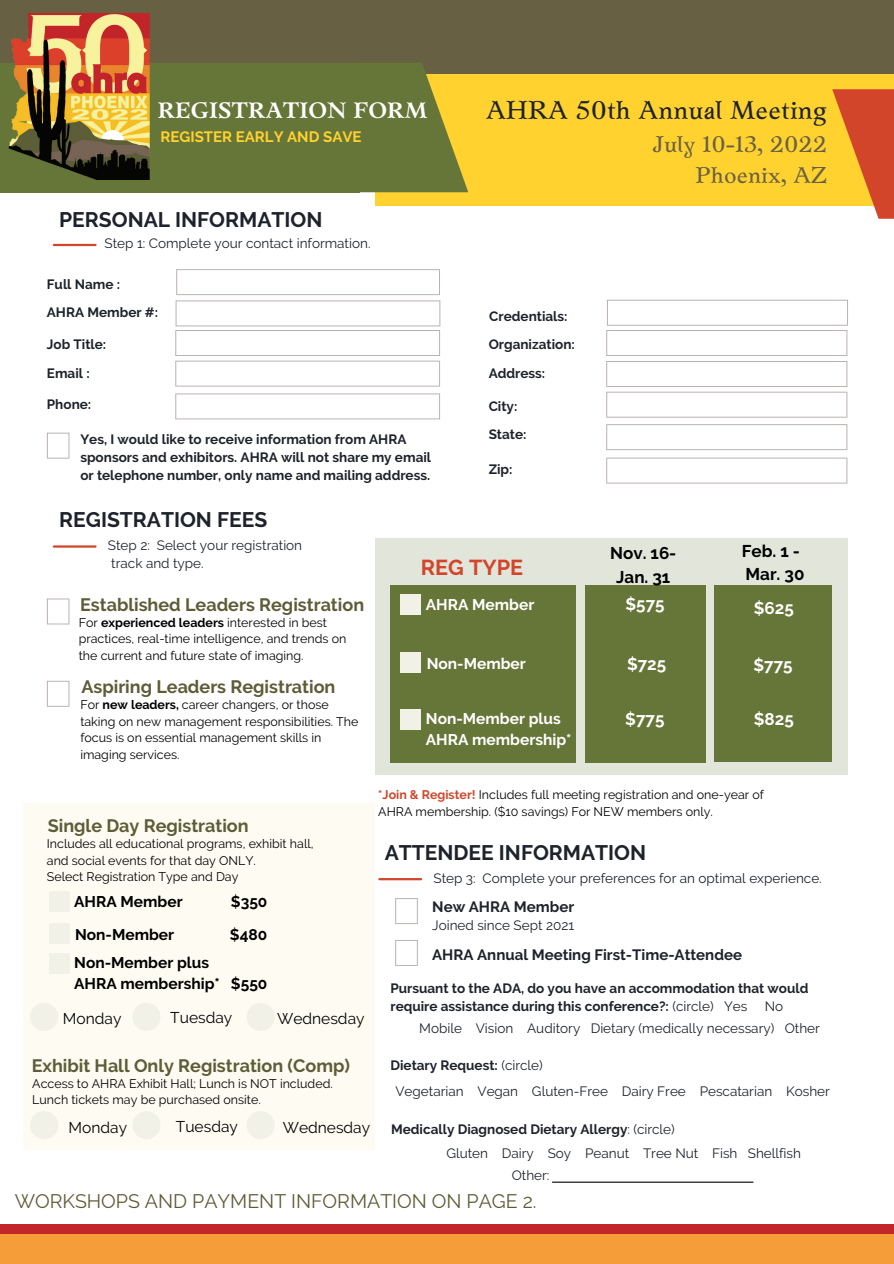
<style>
.page{position:relative;width:894px;height:1264px;background:#fff}
.page>*{position:absolute;margin:0;border:0;box-sizing:border-box;transform-origin:0 0}
.t1{font:25.65px "Zenaida";color:#1e232b}
.t2{font:22.65px "Zenaida";color:#686043}
.t3{font:700 22.05px "Zenaida";color:#fff}
.t4{font:700 21.6px "Raleway";color:#d2452b}
.t5{font:700 21px "Raleway";color:#1e232b}
.t6{font:19.5px "Raleway";color:#5c5d38}
.t7{font:700 18px "Raleway";color:#5c5d38}
.t8{font:700 16.95px/23.7px "Raleway";color:#000}
.t9{font:700 16.95px "Raleway";color:#fff}
.t10{font:15.6px "Raleway";color:#000}
.t11{font:700 15.45px "Raleway";color:#000}
.t12{font:700 15.45px/21.5px "Raleway";color:#fff}
.t13{font:700 15px "Raleway";color:#1e232b}
.t14{font:700 15px "Raleway";color:#ffd230}
.t15{font:700 13.5px/18px "Raleway";color:#1e232b}
.t16{font:13.5px "Raleway";color:#1e232b}
.t17{font:12.45px/16.6px "Raleway";color:#000}
.s1{font-weight:700}
.s2{font-weight:700;color:#d2452b}
.s3{font-weight:400}
</style>
<div class="page">
<div style="left:0;top:1223px;width:893px;height:15px;background:#c2252a"></div>
<div style="left:0;top:1234px;width:893px;height:29px;background:#f59e39"></div>
<div style="left:0;top:0;width:893px;height:175px;background:#686043"></div>
<div style="left:375px;top:74px;width:518px;height:132px;background:#ffd230"></div>
<hr style="left:54px;top:545px;width:41px;height:2px;background:#d2452b">
<div style="left:0;top:63px;width:359px;height:129px;background:#667538"></div>
<svg style="left:359px;top:63px;width:109px;height:129px"></svg>
<hr style="left:54px;top:244px;width:41px;height:2px;background:#d2452b">
<svg style="left:175px;top:393px;width:265px;height:26px"></svg>
<svg style="left:606px;top:300px;width:241px;height:117px"></svg>
<svg style="left:606px;top:424px;width:241px;height:26px"></svg>
<svg style="left:606px;top:457px;width:241px;height:26px"></svg>
<img style="left:8px;top:14px;width:142px;height:165px">
<svg style="left:832px;top:89px;width:61px;height:130px"></svg>
<svg style="left:175px;top:269px;width:265px;height:117px"></svg>
<svg style="left:47px;top:432px;width:22px;height:26px"></svg>
<div style="left:375px;top:537px;width:472px;height:237px;background:#e2e5da"></div>
<div style="left:390px;top:585px;width:186px;height:178px;background:#667538"></div>
<div style="left:584px;top:585px;width:121px;height:178px;background:#667538"></div>
<div style="left:714px;top:585px;width:117px;height:177px;background:#667538"></div>
<svg style="left:47px;top:598px;width:22px;height:26px"></svg>
<svg style="left:47px;top:680px;width:22px;height:26px"></svg>
<div style="left:400px;top:594px;width:21px;height:20px;background:#f2f1e8"></div>
<div style="left:400px;top:652px;width:21px;height:21px;background:#f2f1e8"></div>
<div style="left:400px;top:709px;width:21px;height:20px;background:#f2f1e8"></div>
<div style="left:23px;top:803px;width:351px;height:347px;background:#fefcf2"></div>
<div style="left:30px;top:1111px;width:28px;height:28px;background:#f2f1e8;border-radius:50%"></div>
<div style="left:132px;top:1111px;width:28px;height:28px;background:#f2f1e8;border-radius:50%"></div>
<div style="left:246px;top:1111px;width:28px;height:28px;background:#f2f1e8;border-radius:50%"></div>
<div style="left:49px;top:891px;width:20px;height:20px;background:#f2f1e8"></div>
<div style="left:49px;top:923px;width:20px;height:21px;background:#f2f1e8"></div>
<div style="left:49px;top:953px;width:20px;height:20px;background:#f2f1e8"></div>
<div style="left:30px;top:1002px;width:28px;height:28px;background:#f2f1e8;border-radius:50%"></div>
<div style="left:132px;top:1002px;width:28px;height:28px;background:#f2f1e8;border-radius:50%"></div>
<div style="left:246px;top:1002px;width:28px;height:28px;background:#f2f1e8;border-radius:50%"></div>
<hr style="left:379px;top:878px;width:42px;height:2px;background:#d2452b">
<svg style="left:395px;top:898px;width:22px;height:26px"></svg>
<svg style="left:395px;top:940px;width:22px;height:25px"></svg>
<hr style="left:552px;top:1181px;width:200px;height:1px;background:#000">
<p class="t3" style="left:158px;top:96px;width:271px">REGISTRATION FORM</p>
<p class="t14" style="left:160px;top:127px;width:202px">REGISTER EARLY AND SAVE</p>
<p class="t5" style="left:59px;top:207px;width:265px">PERSONAL INFORMATION</p>
<p class="t16" style="left:105px;top:236px;width:267px">Step 1: Complete your contact information.</p>
<p class="t15" style="left:47px;top:275px;width:75px">Full Name :</p>
<p class="t15" style="left:47px;top:304px;width:113px">AHRA Member #:</p>
<p class="t15" style="left:47px;top:335px;width:61px">Job Title:</p>
<p class="t15" style="left:47px;top:364px;width:44px">Email :</p>
<p class="t15" style="left:47px;top:395px;width:46px">Phone:</p>
<p class="t15" style="left:80px;top:430px;width:352px">Yes, I would like to receive information from AHRA sponsors and exhibitors. AHRA will not share my email or telephone number, only name and mailing address.</p>
<p class="t5" style="left:59px;top:507px;width:209px">REGISTRATION FEES</p>
<p class="t1" style="left:486px;top:94px;width:342px">AHRA 50th Annual Meeting</p>
<p class="t2" style="left:652px;top:129px;width:176px">July 10-13, 2022</p>
<p class="t2" style="left:695px;top:161px;width:133px">Phoenix, AZ</p>
<p class="t15" style="left:489px;top:307px;width:80px">Credentials:</p>
<p class="t15" style="left:488px;top:335px;width:88px">Organization:</p>
<p class="t15" style="left:488px;top:364px;width:58px">Address:</p>
<p class="t15" style="left:488px;top:397px;width:30px">City:</p>
<p class="t15" style="left:488px;top:425px;width:39px">State:</p>
<p class="t15" style="left:488px;top:460px;width:25px">Zip:</p>
<p class="t16" style="left:108px;top:537px;width:196px">Step 2: Select your registration</p>
<p class="t16" style="left:111px;top:555px;width:94px">track and type.</p>
<p class="t4" style="left:421px;top:554px;width:104px">REG TYPE</p>
<p class="t8" style="left:610px;top:541px;width:68px">Nov. 16-</p>
<p class="t8" style="left:616px;top:565px;width:55px">Jan. 31</p>
<p class="t8" style="left:741px;top:538px;width:64px">Feb. 1 -<br>Mar. 30</p>
<p class="t7" style="left:80px;top:593px;width:285px">Established Leaders Registration</p>
<p class="t17" style="left:79px;top:614px;width:269px">For <span class="s1">experienced leaders</span> interested in best practices, real-time intelligence, and trends on the current and future state of imaging.</p>
<p class="t7" style="left:81px;top:676px;width:255px">Aspiring Leaders Registration</p>
<p class="t17" style="left:80px;top:696px;width:279px">For <span class="s1">new leaders,</span> career changers, or those taking on new management responsibilities. The focus is on essential management skills in imaging services.</p>
<p class="t12" style="left:426px;top:594px;width:110px">AHRA Member</p>
<p class="t12" style="left:426px;top:652px;width:101px">Non-Member</p>
<p class="t12" style="left:426px;top:707px;width:147px">Non-Member plus<br>AHRA membership*</p>
<p class="t9" style="left:625px;top:594px;width:41px">$575</p>
<p class="t9" style="left:626px;top:654px;width:41px">$725</p>
<p class="t9" style="left:625px;top:709px;width:41px">$775</p>
<p class="t9" style="left:753px;top:598px;width:42px">$625</p>
<p class="t9" style="left:753px;top:655px;width:41px">$775</p>
<p class="t9" style="left:753px;top:708px;width:41px">$825</p>
<p class="t7" style="left:48px;top:814px;width:202px">Single Day Registration</p>
<p class="t17" style="left:47px;top:835px;width:268px">Includes all educational programs, exhibit hall, and social events for that day ONLY.</p>
<p class="t17" style="left:47px;top:868px;width:193px">Select Registration Type and Day</p>
<p class="t11" style="left:74px;top:892px;width:110px">AHRA Member</p>
<p class="t11" style="left:231px;top:892px;width:38px">$350</p>
<p class="t11" style="left:75px;top:925px;width:101px">Non-Member</p>
<p class="t11" style="left:230px;top:925px;width:39px">$480</p>
<p class="t11" style="left:74px;top:953px;width:136px">Non-Member plus</p>
<p class="t11" style="left:74px;top:974px;width:195px">AHRA membership* $550</p>
<p class="t10" style="left:63px;top:1008px;width:60px">Monday</p>
<p class="t10" style="left:170px;top:1007px;width:64px">Tuesday</p>
<p class="t10" style="left:277px;top:1008px;width:89px">Wednesday</p>
<p class="t7" style="left:32px;top:1054px;width:320px">Exhibit Hall Only Registration (Comp)</p>
<p class="t17" style="left:32px;top:1074px;width:302px">Access to AHRA Exhibit Hall; Lunch is NOT included.<br>Lunch tickets may be purchased onsite.</p>
<p class="t10" style="left:69px;top:1118px;width:60px">Monday</p>
<p class="t10" style="left:176px;top:1117px;width:64px">Tuesday</p>
<p class="t10" style="left:283px;top:1118px;width:89px">Wednesday</p>
<p class="t17" style="left:378px;top:786px;width:387px"><span class="s2">*Join &amp; Register!</span> Includes full meeting registration and one-year of<br>AHRA membership. ($10 savings) For NEW members only.</p>
<p class="t5" style="left:384px;top:840px;width:263px">ATTENDEE INFORMATION</p>
<p class="t16" style="left:433px;top:869px;width:390px">Step 3: Complete your preferences for an optimal experience.</p>
<p class="t13" style="left:432px;top:898px;width:143px">New AHRA Member</p>
<p class="t16" style="left:432px;top:917px;width:143px">Joined since Sept 2021</p>
<p class="t13" style="left:432px;top:945px;width:311px">AHRA Annual Meeting First-Time-Attendee</p>
<p class="t15" style="left:390px;top:979px;width:419px">Pursuant to the ADA, do you have an accommodation that would require assistance during this conference?: <span class="s3">(circle) Yes</span></p>
<p class="t16" style="left:764px;top:998px;width:20px">No</p>
<p class="t16" style="left:419px;top:1019px;width:402px">Mobile Vision Auditory Dietary (medically necessary) Other</p>
<p class="t15" style="left:390px;top:1056px;width:154px">Dietary Request: <span class="s3">(circle)</span></p>
<p class="t16" style="left:395px;top:1083px;width:436px">Vegetarian Vegan Gluten-Free Dairy Free Pescatarian Kosher</p>
<p class="t15" style="left:391px;top:1120px;width:285px">Medically Diagnosed Dietary Allergy<span class="s3">: (circle)</span></p>
<p class="t16" style="left:446px;top:1145px;width:356px">Gluten Dairy Soy Peanut Tree Nut Fish Shellfish</p>
<p class="t16" style="left:511px;top:1166px;width:39px">Other:</p>
<p class="t6" style="left:15px;top:1189px;width:523px">WORKSHOPS AND PAYMENT INFORMATION ON PAGE 2.</p>
</div>
